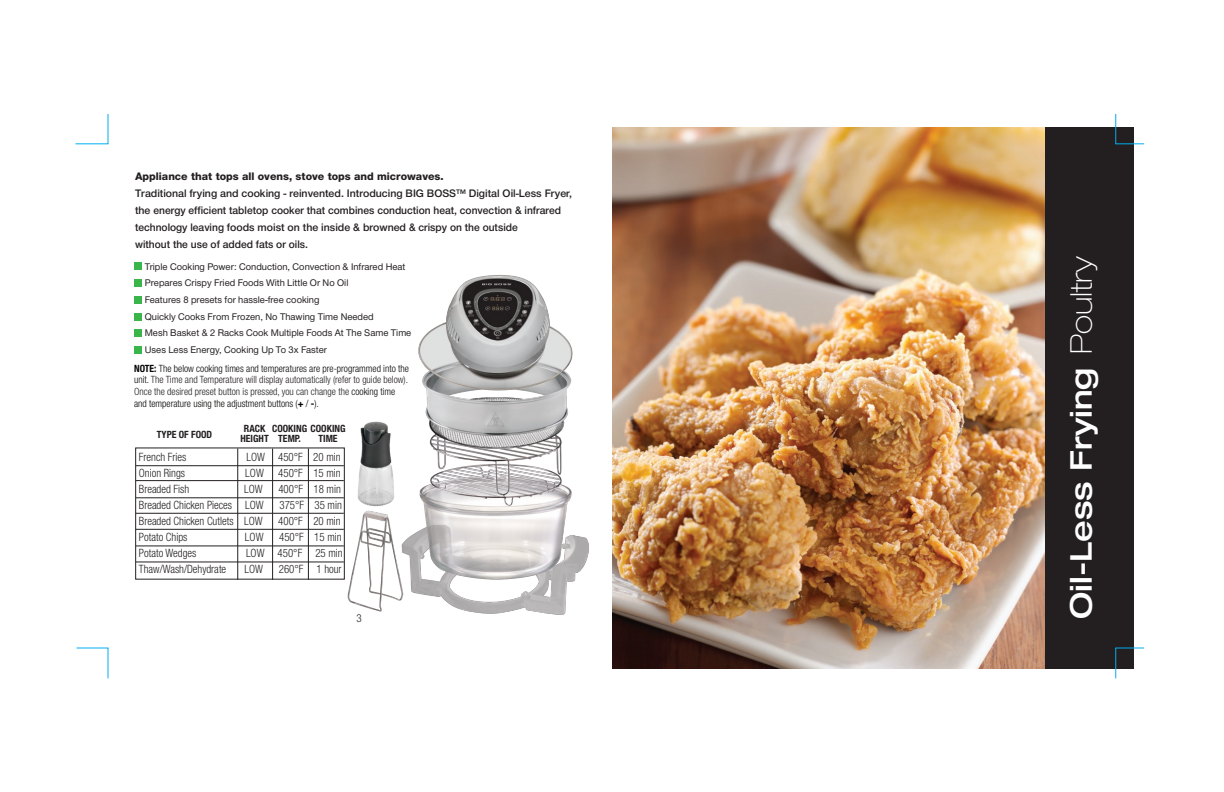
<style>
.page{position:relative;width:1224px;height:792px;background:#fff}
.page>*{position:absolute;margin:0;border:0;box-sizing:border-box;transform-origin:0 0}
.t1{font:500 expanded 30px "Helvetica Neue";color:#fff}
.t2{font:300 condensed 11.5px "Helvetica Neue";color:#231f20;scale:.95 1}
.t3{font:11.3px/17px "Helvetica Neue H65";color:#231f20}
.t4{font:11.3px "Helvetica Neue H85";color:#231f20}
.t5{font:300 condensed 11px "Helvetica Neue";color:#231f20}
.t6{font:10px/16.7px "Helvetica Neue H55";color:#231f20}
.t7{font:300 condensed 10px/11.7px "Helvetica Neue";color:#050504}
.t8{font:700 condensed 10px/10.5px "Helvetica Neue";color:#231f20}
.s1{font-weight:700}
.s2{color:#231f20}
.s3{font-weight:100}
</style>
<div class="page">
<img style="left:613px;top:128px;width:433px;height:541px">
<div style="left:1046px;top:127px;width:88px;height:542px;background:#231f20"></div>
<div style="left:135px;top:263px;width:7px;height:7px;background:#3ab54a"></div>
<div style="left:135px;top:346px;width:7px;height:7px;background:#3ab54a"></div>
<div style="left:135px;top:329px;width:7px;height:8px;background:#3ab54a"></div>
<div style="left:135px;top:313px;width:7px;height:7px;background:#3ab54a"></div>
<div style="left:135px;top:280px;width:7px;height:7px;background:#3ab54a"></div>
<div style="left:135px;top:296px;width:7px;height:7px;background:#3ab54a"></div>
<img style="left:330px;top:273px;width:283px;height:350px">
<div style="left:135px;top:447px;width:210px;height:133px;border:1px solid #231f20"></div>
<hr style="left:136px;top:465px;width:208px;height:1px;background:#231f20">
<hr style="left:136px;top:480px;width:208px;height:1px;background:#231f20">
<hr style="left:136px;top:497px;width:208px;height:1px;background:#231f20">
<hr style="left:136px;top:513px;width:208px;height:1px;background:#231f20">
<hr style="left:136px;top:529px;width:208px;height:1px;background:#231f20">
<hr style="left:136px;top:545px;width:208px;height:1px;background:#231f20">
<hr style="left:136px;top:561px;width:208px;height:1px;background:#231f20">
<hr style="left:237px;top:449px;width:1px;height:131px;background:#231f20">
<hr style="left:308px;top:449px;width:1px;height:131px;background:#231f20">
<hr style="left:272px;top:449px;width:1px;height:131px;background:#231f20">
<svg style="left:75px;top:114px;width:34px;height:31px"></svg>
<svg style="left:76px;top:647px;width:33px;height:32px"></svg>
<svg style="left:1115px;top:647px;width:29px;height:32px"></svg>
<svg style="left:1115px;top:114px;width:29px;height:31px"></svg>
<p class="t4" style="left:135px;top:169px;width:310px">Appliance that tops all ovens, stove tops and microwaves.</p>
<p class="t3" style="left:135px;top:186px;width:439px">Traditional frying and cooking - reinvented. Introducing BIG BOSS™ Digital Oil-Less Fryer, the energy efficient tabletop cooker that combines conduction heat, convection &amp; infrared technology leaving foods moist on the inside &amp; browned &amp; crispy on the outside<br>without the use of added fats or oils.</p>
<p class="t6" style="left:145px;top:259px;width:262px">Triple Cooking Power: Conduction, Convection &amp; Infrared Heat</p>
<p class="t6" style="left:145px;top:276px;width:205px">Prepares Crispy Fried Foods With Little Or No Oil<br>Features 8 presets for hassle-free cooking</p>
<p class="t6" style="left:145px;top:309px;width:230px">Quickly Cooks From Frozen, No Thawing Time Needed</p>
<p class="t6" style="left:145px;top:325px;width:268px">Mesh Basket &amp; 2 Racks Cook Multiple Foods At The Same Time</p>
<p class="t6" style="left:145px;top:342px;width:184px">Uses Less Energy, Cooking Up To 3x Faster</p>
<p class="t7" style="left:134px;top:362px;width:276px"><span class="s1">NOTE:</span> The below cooking times and temperatures are pre-programmed into the unit. <span class="s2">The Time and Temperature will display automatically (refer to guide below).<br>Once the desired preset button is pressed, you can change the</span> cooking time and temperature using the adjustment buttons (<span class="s1">+</span> / <span class="s1">-</span>).</p>
<p class="t8" style="left:157px;top:430px;width:57px">TYPE OF FOOD</p>
<p class="t8" style="left:278px;top:423px;width:69px;text-indent:-6px">COOKING COOKING<br>TEMP.</p>
<p class="t8" style="left:240px;top:423px;width:30px;text-align:center">RACK<br>HEIGHT</p>
<p class="t8" style="left:318px;top:434px;width:21px">TIME</p>
<p class="t2" style="left:139px;top:450px;width:52px">French Fries</p>
<p class="t2" style="left:247px;top:450px;width:101px">LOW 450°F 20 min</p>
<p class="t2" style="left:139px;top:467px;width:50px">Onion Rings</p>
<p class="t2" style="left:245px;top:467px;width:21px">LOW</p>
<p class="t2" style="left:278px;top:467px;width:67px">450°F 15 min</p>
<p class="t2" style="left:139px;top:483px;width:55px">Breaded Fish</p>
<p class="t2" style="left:244px;top:483px;width:21px">LOW</p>
<p class="t2" style="left:278px;top:483px;width:67px">400°F 18 min</p>
<p class="t2" style="left:139px;top:499px;width:133px">Breaded Chicken Pieces LOW</p>
<p class="t2" style="left:279px;top:499px;width:67px">375°F 35 min</p>
<p class="t2" style="left:139px;top:515px;width:132px">Breaded Chicken Cutlets LOW</p>
<p class="t2" style="left:278px;top:515px;width:67px">400°F 20 min</p>
<p class="t2" style="left:139px;top:531px;width:53px">Potato Chips</p>
<p class="t2" style="left:245px;top:531px;width:21px">LOW</p>
<p class="t2" style="left:279px;top:531px;width:67px">450°F 15 min</p>
<p class="t2" style="left:139px;top:547px;width:62px">Potato Wedges</p>
<p class="t2" style="left:246px;top:547px;width:103px">LOW 450°F 25 min</p>
<p class="t2" style="left:139px;top:563px;width:93px">Thaw/Wash/Dehydrate</p>
<p class="t2" style="left:245px;top:563px;width:21px">LOW</p>
<p class="t2" style="left:279px;top:563px;width:68px">260°F 1 hour</p>
<p class="t5" style="left:357px;top:611px;width:7px">3</p>
<h1 class="t1" style="left:1062px;top:619px;width:365px;rotate:-90deg">Oil-Less Frying <span class="s3">Poultry</span></h1>
</div>
